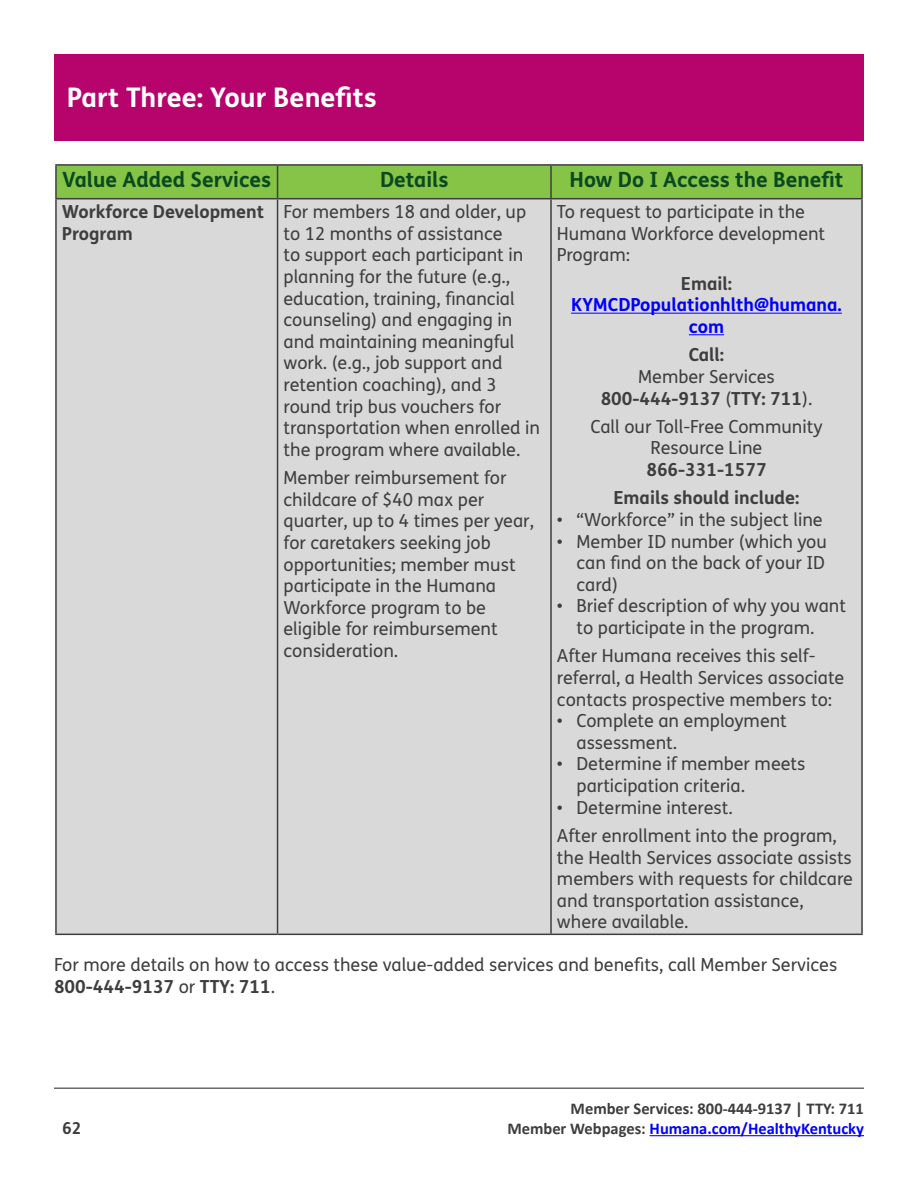
<style>
.page{position:relative;width:918px;height:1188px;background:#fff}
.page>*{position:absolute;margin:0;border:0;box-sizing:border-box;transform-origin:0 0}
.t1{font:700 27px "FS Humana";color:#fff}
.t2{font:700 21px "FS Humana";color:#0b4920}
.t3{font:18px/21.6px "FS Humana";color:#3e3e3f}
.t4{font:700 18px/21.6px "FS Humana";color:#3e3e3f;text-align:center}
.t5{font:700 18px/21.6px "FS Humana";color:#00f;text-align:center}
.t6{font:700 16.5px "Calibri";color:#00f}
.t7{font:700 16.5px "Calibri";color:#3e3e3f}
.t8{font:700 16.5px "FS Humana";color:#3e3e3f}
.s1{font-weight:400}
.s2{font-weight:700}
.s3{color:#3e3e3f}
</style>
<div class="page">
<hr style="left:650px;top:1135px;width:214px;height:1px;background:#00f">
<hr style="left:54px;top:1088px;width:810px;height:1px;background:#231f20">
<div style="left:54px;top:54px;width:810px;height:86px;background:#b7046c"></div>
<div style="left:57px;top:166px;width:804px;height:32px;background:#85c447"></div>
<div style="left:57px;top:199px;width:804px;height:735px;background:#d9d9d9"></div>
<hr style="left:278px;top:164px;width:273px;height:2px;background:#3e3e3f">
<hr style="left:551px;top:164px;width:312px;height:2px;background:#3e3e3f">
<hr style="left:550px;top:166px;width:2px;height:32px;background:#3e3e3f">
<hr style="left:861px;top:166px;width:2px;height:32px;background:#3e3e3f">
<hr style="left:278px;top:198px;width:273px;height:1px;background:#3e3e3f">
<hr style="left:277px;top:199px;width:1px;height:735px;background:#3e3e3f">
<hr style="left:551px;top:198px;width:312px;height:1px;background:#3e3e3f">
<hr style="left:550px;top:199px;width:2px;height:735px;background:#3e3e3f">
<hr style="left:55px;top:164px;width:223px;height:2px;background:#3e3e3f">
<hr style="left:55px;top:166px;width:2px;height:32px;background:#3e3e3f">
<hr style="left:277px;top:166px;width:1px;height:32px;background:#3e3e3f">
<hr style="left:55px;top:198px;width:223px;height:1px;background:#3e3e3f">
<hr style="left:55px;top:199px;width:2px;height:735px;background:#3e3e3f">
<hr style="left:861px;top:199px;width:2px;height:735px;background:#3e3e3f">
<hr style="left:55px;top:934px;width:223px;height:1px;background:#3e3e3f">
<hr style="left:278px;top:934px;width:273px;height:1px;background:#3e3e3f">
<hr style="left:551px;top:934px;width:312px;height:1px;background:#3e3e3f">
<hr style="left:571px;top:313px;width:271px;height:1px;background:#00f">
<hr style="left:689px;top:334px;width:35px;height:1px;background:#00f">
<h1 class="t1" style="left:141px;top:77px;width:235px">wo: Receiving Care</h1>
<h1 class="t1" style="left:67px;top:77px;width:311px">Part Three: Your Benefits</h1>
<p class="t2" style="left:62px;top:164px;width:210px">Value Added Services</p>
<p class="t2" style="left:380px;top:164px;width:70px">Details</p>
<p class="t2" style="left:570px;top:164px;width:275px">How Do I Access the Benefit</p>
<p class="t4" style="left:62px;top:200px;width:204px;text-align:left">Workforce Development<br>Program</p>
<p class="t3" style="left:284px;top:201px;width:258px">For members 18 and older, up to 12 months of assistance<br>to support each participant in planning for the future (e.g., education, training, financial counseling) and engaging in and maintaining meaningful work. (e.g., job support and retention coaching), and 3 round trip bus vouchers for transportation when enrolled in the program where available.</p>
<p class="t3" style="left:284px;top:467px;width:252px">Member reimbursement for childcare of $40 max per quarter, up to 4 times per year, for caretakers seeking job opportunities; member must participate in the Humana<br>Workforce program to be eligible for reimbursement consideration.</p>
<p class="t3" style="left:557px;top:201px;width:270px">To request to participate in the<br>Humana Workforce development<br>Program:</p>
<p class="t4" style="left:681px;top:272px;width:53px">Email:</p>
<p class="t5" style="left:571px;top:293px;width:272px">KYMCDPopulationhlth@humana. com</p>
<p class="t4" style="left:689px;top:343px;width:37px">Call:</p>
<p class="t4" style="left:601px;top:365px;width:213px"><span class="s1">Member Services<br></span>800-444-9137 <span class="s1">(</span>TTY: 711<span class="s1">).</span></p>
<p class="t3" style="left:591px;top:415px;width:233px;text-align:center">Call our Toll-Free Community<br>Resource Line</p>
<p class="t4" style="left:613px;top:455px;width:188px;line-height:28.3px">866-331-1577<br>Emails should include:</p>
<p class="t3" style="left:557px;top:509px;width:267px">• “Workforce” in the subject line</p>
<p class="t3" style="left:577px;top:530px;width:252px;text-align:justify;text-indent:-20px">• Member ID number (which you can find on the back of your ID card)</p>
<p class="t3" style="left:577px;top:595px;width:271px;text-indent:-20px">• Brief description of why you want to participate in the program.</p>
<p class="t3" style="left:557px;top:645px;width:289px">After Humana receives this self&shy;referral, a Health Services associate contacts prospective members to:</p>
<p class="t3" style="left:577px;top:710px;width:212px;text-indent:-20px">• Complete an employment assessment.</p>
<p class="t3" style="left:577px;top:753px;width:230px;text-indent:-20px">• Determine if member meets participation criteria.</p>
<p class="t3" style="left:557px;top:793px;width:281px;line-height:28.3px">• Determine interest.<br>After enrollment into the program,</p>
<p class="t3" style="left:557px;top:846px;width:298px">the Health Services associate assists members with requests for childcare and transportation assistance, where available.</p>
<p class="t3" style="left:54px;top:953px;width:785px">For more details on how to access these value-added services and benefits, call Member Services<br><span class="s2">800-444-9137</span> or <span class="s2">TTY: 711</span>.</p>
<p class="t7" style="left:571px;top:1097px;width:295px">Member Services: 800-444-9137 | TTY: 711</p>
<p class="t8" style="left:62px;top:1115px;width:21px">62</p>
<p class="t6" style="left:507px;top:1117px;width:358px"><span class="s3">Member Webpages:</span> Humana.com/HealthyKentucky</p>
</div>
